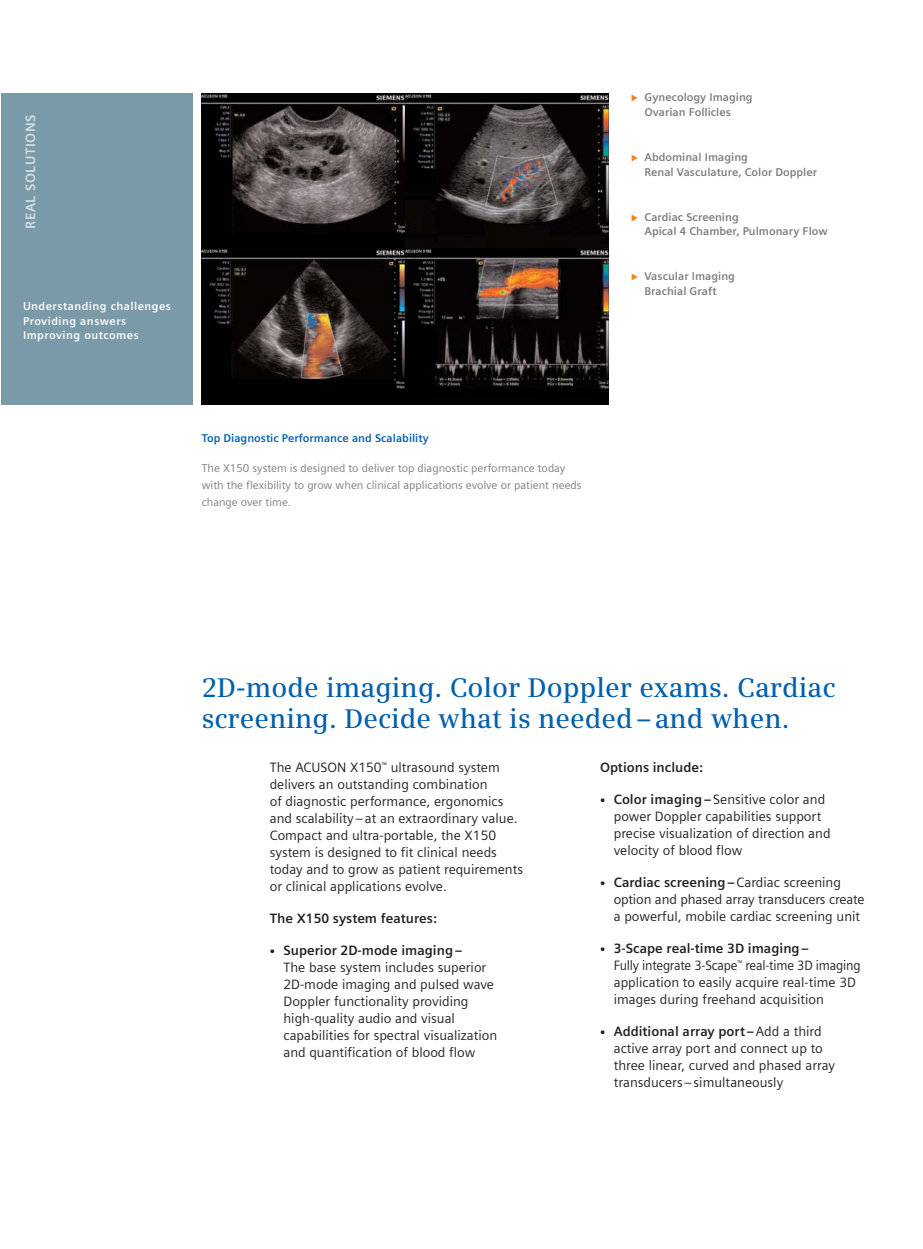
<style>
.page{position:relative;width:923px;height:1249px;background:#fff}
.page>*{position:absolute;margin:0;border:0;box-sizing:border-box;transform-origin:0 0}
.t1{font:600 27px/31.5px "Siemens Serif OT";color:#0060ae}
.t2{font:13.5px/17px "Siemens Sans OT";color:#231f20}
.t3{font:13.5px/17px "Siemens Sans OT";color:#231f20;scale:.95 1}
.t4{font:700 13.5px "Siemens Sans OT";color:#231f20}
.t5{font:700 13.5px "Siemens Sans OT";letter-spacing:.04em;color:#d5e0e7}
.t6{font:700 11.25px/14.9px "Siemens Sans OT";color:#7c7d80}
.t7{font:11.25px/17px "Siemens Sans OT";color:#7c7d80}
.t8{font:700 11.25px/14.9px "Siemens Sans OT";letter-spacing:.04em;color:#fff}
.t9{font:700 11.25px "Siemens Sans OT";color:#0060ae}
.s1{font-family:"Helvetica Neue";font-weight:700;font-size:10.5px}
.s2{font-weight:700}
</style>
<div class="page">
<svg style="left:1px;top:93px;width:608px;height:312px;background:#454b4f"></svg>
<p class="t5" style="left:24px;top:229px;width:116px;rotate:-90deg">REAL SOLUTIONS</p>
<p class="t8" style="left:23px;top:299px;width:149px">Understanding challenges<br>Providing answers<br>Improving outcomes</p>
<p class="t9" style="left:202px;top:432px;width:228px">Top Diagnostic Performance and Scalability</p>
<p class="t7" style="left:202px;top:460px;width:381px">The X150 system is designed to deliver top diagnostic performance today with the flexibility to grow when clinical applications evolve or patient needs change over time.</p>
<p class="t6" style="left:644px;top:91px;width:110px">Gynecology Imaging<br>Ovarian Follicles</p>
<p class="t6" style="left:644px;top:150px;width:174px">Abdominal Imaging<br>Renal Vasculature, Color Doppler</p>
<p class="t6" style="left:644px;top:210px;width:185px">Cardiac Screening<br>Apical 4 Chamber, Pulmonary Flow</p>
<p class="t6" style="left:644px;top:269px;width:92px">Vascular Imaging<br>Brachial Graft</p>
<h1 class="t1" style="left:202px;top:672px;width:635px">2D-mode imaging. Color Doppler exams. Cardiac screening. Decide what is needed–and when.</h1>
<p class="t2" style="left:270px;top:759px;width:255px">The ACUSON X150<sup>™</sup> ultrasound system delivers an outstanding combination<br>of diagnostic performance, ergonomics and scalability–at an extraordinary value.<br>Compact and ultra-portable, the X150 system is designed to fit clinical needs today and to grow as patient requirements or clinical applications evolve.</p>
<p class="t4" style="left:270px;top:911px;width:169px">The X150 system features:</p>
<p class="t2" style="left:283px;top:942px;width:215px;text-indent:-14px"><span class="s1">•</span> <span class="s2">Superior 2D-mode imaging–<br></span>The base system includes superior 2D-mode imaging and pulsed wave Doppler functionality providing high-quality audio and visual capabilities for spectral visualization and quantification of blood flow</p>
<p class="t4" style="left:600px;top:760px;width:104px">Options include:</p>
<p class="t2" style="left:614px;top:791px;width:218px;text-indent:-14px"><span class="s1">•</span> <span class="s2">Color imaging–</span>Sensitive color and power Doppler capabilities support precise visualization of direction and velocity of blood flow</p>
<p class="t2" style="left:614px;top:874px;width:252px;text-indent:-14px"><span class="s1">•</span> <span class="s2">Cardiac screening–</span>Cardiac screening option and phased array transducers create a powerful, mobile cardiac screening unit</p>
<p class="t3" style="left:614px;top:939px;width:261px;text-indent:-14px"><span class="s1">•</span> <span class="s2">3-Scape real-time 3D imaging–<br></span>Fully integrate 3-Scape<sup>™</sup> real-time 3D imaging application to easily acquire real-time 3D images during freehand acquisition</p>
<p class="t2" style="left:614px;top:1022px;width:223px;text-indent:-14px"><span class="s1">•</span> <span class="s2">Additional array port–</span>Add a third active array port and connect up to three linear, curved and phased array transducers–simultaneously</p>
</div>
